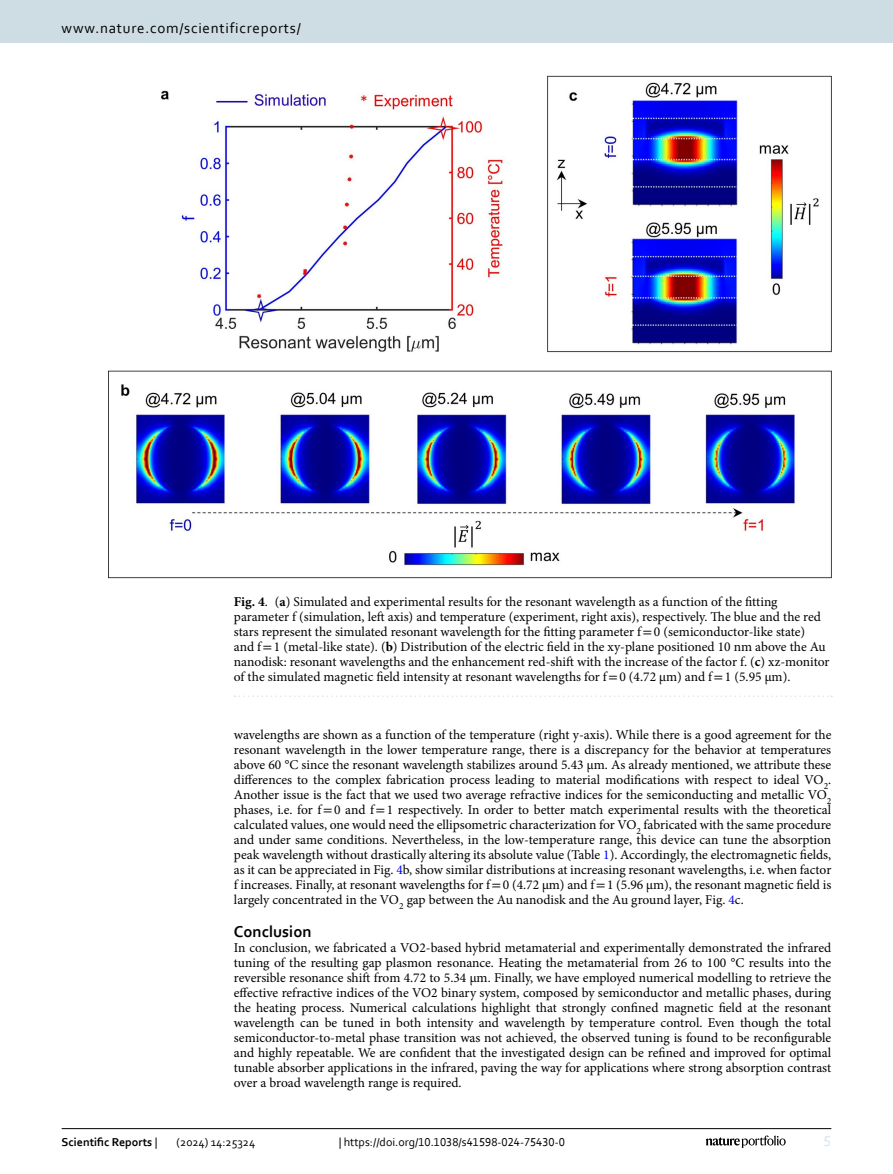
<style>
.page{position:relative;width:893px;height:1174px;background:#fff}
.page>*{position:absolute;margin:0;border:0;box-sizing:border-box;transform-origin:0 0}
.Head_1{font:700 16.5px "Corbel";color:#000}
.t1{font:15px "Corbel";letter-spacing:.05em;color:#000}
.t2{font:15px "Corbel";color:#d9e4eb}
.Body_Text_Indent{font:13.5px/15px "Minion Pro";color:#000;text-align:justify}
.Body_Text{font:13.5px/15px "Minion Pro";letter-spacing:-.005em;color:#000;text-align:justify}
.Figure_Caption{font:13.5px/15px "Minion Pro";color:#000}
.t3{font:12px "Corbel";color:#000}
.t4{font:700 12px "Corbel";color:#000}
.s1{font-weight:700}
.s2{font-family:"STIX"}
.s3{color:#00f}
.s4{font-weight:400}
</style>
<div class="page">
<img style="left:109px;top:76px;width:722px;height:502px">
<svg style="left:235px;top:695px;width:597px;height:2px"></svg>
<hr style="left:62px;top:1128px;width:769px;height:1px;background:#000">
<svg style="left:706px;top:1135px;width:80px;height:12px"></svg>
<div style="left:0;top:0;width:893px;height:43px;background:#cedde4"></div>
<p class="t1" style="left:62px;top:18px;width:241px">www.nature.com/scientificreports/</p>
<p class="Figure_Caption" style="left:234px;top:594px;width:597px"><span class="s1">Fig. 4</span>. (<span class="s1">a</span>) Simulated and experimental results for the resonant wavelength as a function of the fitting parameter f (simulation, left axis) and temperature (experiment, right axis), respectively. The blue and the red stars represent the simulated resonant wavelength for the fitting parameter f<span class="s2">=</span>0 (semiconductor-like state)<br>and f<span class="s2">=</span>1 (metal-like state). (<span class="s1">b</span>) Distribution of the electric field in the xy-plane positioned 10 nm above the Au nanodisk: resonant wavelengths and the enhancement red-shift with the increase of the factor f. (<span class="s1">c</span>) xz-monitor of the simulated magnetic field intensity at resonant wavelengths for f<span class="s2">=</span>0 (4.72 μm) and f<span class="s2">=</span>1 (5.95 μm).</p>
<p class="Body_Text_Indent" style="left:234px;top:727px;width:599px">wavelengths are shown as a function of the temperature (right y-axis). While there is a good agreement for the resonant wavelength in the lower temperature range, there is a discrepancy for the behavior at temperatures above 60 °C since the resonant wavelength stabilizes around 5.43 μm. As already mentioned, we attribute these differences to the complex fabrication process leading to material modifications with respect to ideal VO<sub>2</sub>.<br>Another issue is the fact that we used two average refractive indices for the semiconducting and metallic VO<sub>2 </sub>phases, i.e. for f<span class="s2">=</span>0 and f<span class="s2">=</span>1 respectively. In order to better match experimental results with the theoretical calculated values, one would need the ellipsometric characterization for VO<sub>2</sub> fabricated with the same procedure and under same conditions. Nevertheless, in the low-temperature range, this device can tune the absorption peak wavelength without drastically altering its absolute value (Table <span class="s3">1</span>). Accordingly, the electromagnetic fields, as it can be appreciated in Fig. <span class="s3">4</span>b, show similar distributions at increasing resonant wavelengths, i.e. when factor f increases. Finally, at resonant wavelengths for f<span class="s2">=</span>0 (4.72 μm) and f<span class="s2">=</span>1 (5.96 μm), the resonant magnetic field is largely concentrated in the VO<sub>2</sub> gap between the Au nanodisk and the Au ground layer, Fig. <span class="s3">4</span>c.</p>
<p class="Head_1" style="left:234px;top:921px;width:79px">Conclusion</p>
<p class="Body_Text" style="left:234px;top:940px;width:599px">In conclusion, we fabricated a VO2-based hybrid metamaterial and experimentally demonstrated the infrared tuning of the resulting gap plasmon resonance. Heating the metamaterial from 26 to 100 °C results into the reversible resonance shift from 4.72 to 5.34 μm. Finally, we have employed numerical modelling to retrieve the effective refractive indices of the VO2 binary system, composed by semiconductor and metallic phases, during the heating process. Numerical calculations highlight that strongly confined magnetic field at the resonant wavelength can be tuned in both intensity and wavelength by temperature control. Even though the total semiconductor-to-metal phase transition was not achieved, the observed tuning is found to be reconfigurable and highly repeatable. We are confident that the investigated design can be refined and improved for optimal tunable absorber applications in the infrared, paving the way for applications where strong absorption contrast over a broad wavelength range is required.</p>
<p class="t4" style="left:62px;top:1134px;width:97px">Scientific Reports <span class="s4">|</span></p>
<p class="t3" style="left:177px;top:1134px;width:80px">(2024) 14:25324</p>
<p class="t3" style="left:339px;top:1134px;width:228px">| https://doi.org/10.1038/s41598-024-75430-0</p>
<p class="t2" style="left:824px;top:1132px;width:9px">5</p>
</div>
